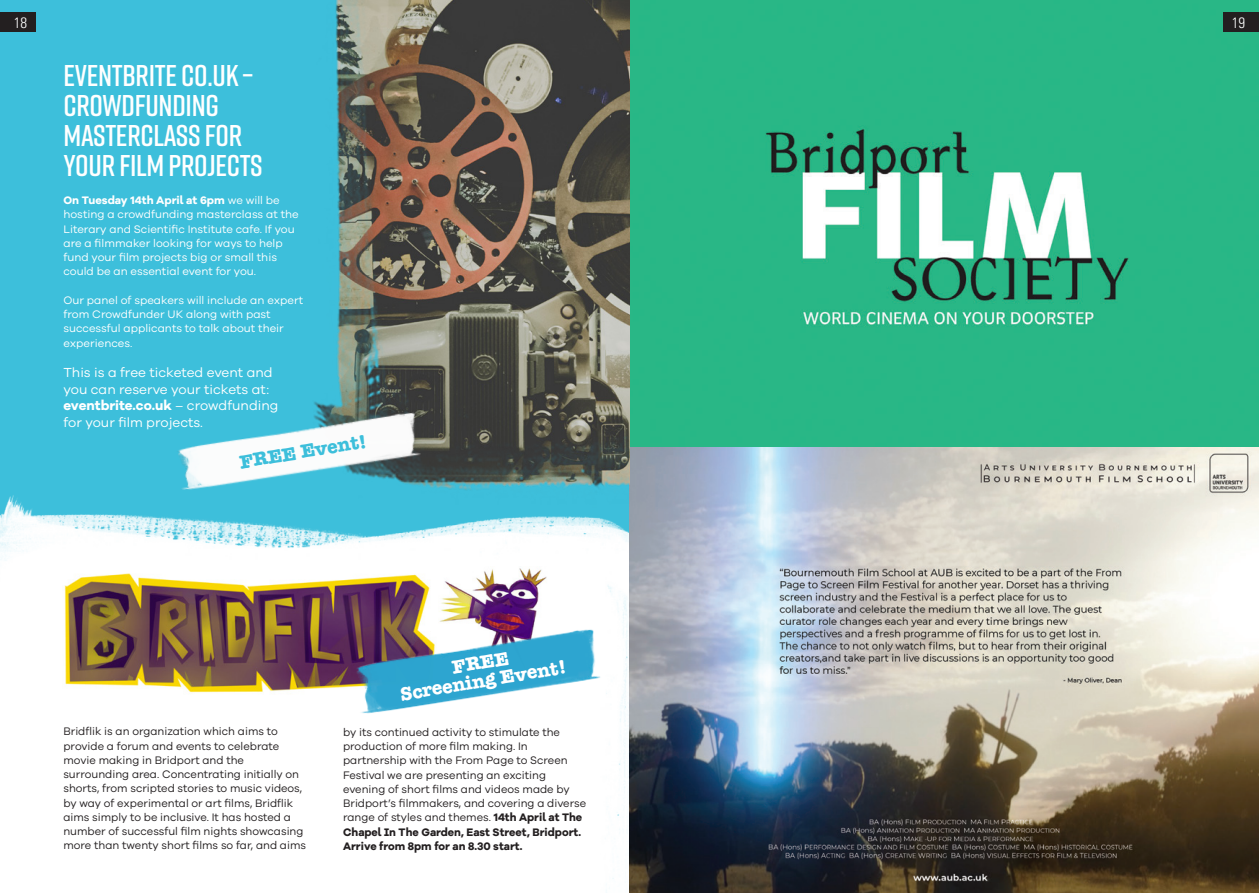
<style>
.page{position:relative;width:1259px;height:893px;background:#fff}
.page>*{position:absolute;margin:0;border:0;box-sizing:border-box;transform-origin:0 0}
.film_title{font:600 30px/30px "Rift";letter-spacing:-.01em;color:#fff}
.film_title-2{font:700 19.5px/18px "American Typewriter";color:#fff;text-align:center}
.film_title-3{font:700 19.5px "American Typewriter";color:#3dbfdb}
.t1{font:300 condensed 15px "Univers";color:#fff}
.Subtitle{font:13.5px/16.5px "Galano Grotesque";color:#fff}
.Subtitle-2{font:11.25px/14.2px "Galano Grotesque";color:#231f20}
.Subtitle-3{font:11.25px/14.2px "Galano Grotesque";color:#fff}
.s1{font-family:"Galano Grotesque Alt";font-weight:700}
</style>
<div class="page">
<div style="left:0;top:0;width:629px;height:893px;background:#3dbfdb"></div>
<img style="left:0;top:495px;width:629px;height:398px">
<img style="left:629px;top:0;width:630px;height:893px">
<img style="left:438px;top:566px;width:134px;height:60px">
<img style="left:62px;top:563px;width:376px;height:136px">
<img style="left:302px;top:0;width:327px;height:510px">
<img style="left:153px;top:406px;width:272px;height:93px">
<img style="left:332px;top:626px;width:272px;height:93px">
<div style="left:0;top:13px;width:36px;height:19px;background:#231f20"></div>
<div style="left:1223px;top:13px;width:36px;height:19px;background:#231f20"></div>
<h3 class="t1" style="left:14px;top:14px;width:15px">18</h3>
<h3 class="t1" style="left:1231px;top:14px;width:15px">19</h3>
<p class="film_title" style="left:63px;top:60px;width:201px">EVENTBRITE CO.UK –<br>CROWDFUNDING<br>MASTERCLASS FOR<br>YOUR FILM PROJECTS</p>
<p class="Subtitle-3" style="left:63px;top:193px;width:237px"><span class="s1">On Tuesday 14th April at 6pm</span> we will be hosting a crowdfunding masterclass at the Literary and Scientific Institute cafe. If you are a filmmaker looking for ways to help fund your film projects big or small this could be an essential event for you.</p>
<p class="Subtitle-3" style="left:63px;top:293px;width:241px">Our panel of speakers will include an expert from Crowdfunder UK along with past successful applicants to talk about their experiences.</p>
<p class="Subtitle" style="left:63px;top:364px;width:211px">This is a free ticketed event and you can reserve your tickets at:</p>
<p class="Subtitle" style="left:63px;top:397px;width:216px"><span class="s1">eventbrite.co.uk</span> – crowdfunding for your film projects.</p>
<p class="film_title-3" style="left:237px;top:445px;width:130px;rotate:-9deg">FREE Event!</p>
<p class="film_title-2" style="left:396px;top:666px;width:170px;rotate:-9deg">FREE<br>Screening Event!</p>
<p class="Subtitle-2" style="left:63px;top:724px;width:244px">Bridflik is an organization which aims to provide a forum and events to celebrate movie making in Bridport and the surrounding area. Concentrating initially on shorts, from scripted stories to music videos, by way of experimental or art films, Bridflik aims simply to be inclusive. It has hosted a number of successful film nights showcasing more than twenty short films so far, and aims</p>
<p class="Subtitle-2" style="left:343px;top:724px;width:245px">by its continued activity to stimulate the production of more film making. In partnership with the From Page to Screen Festival we are presenting an exciting evening of short films and videos made by Bridport’s filmmakers, and covering a diverse range of styles and themes. <span class="s1">14th April at The Chapel In The Garden, East Street, Bridport.<br>Arrive from 8pm for an 8.30 start.</span></p>
</div>
